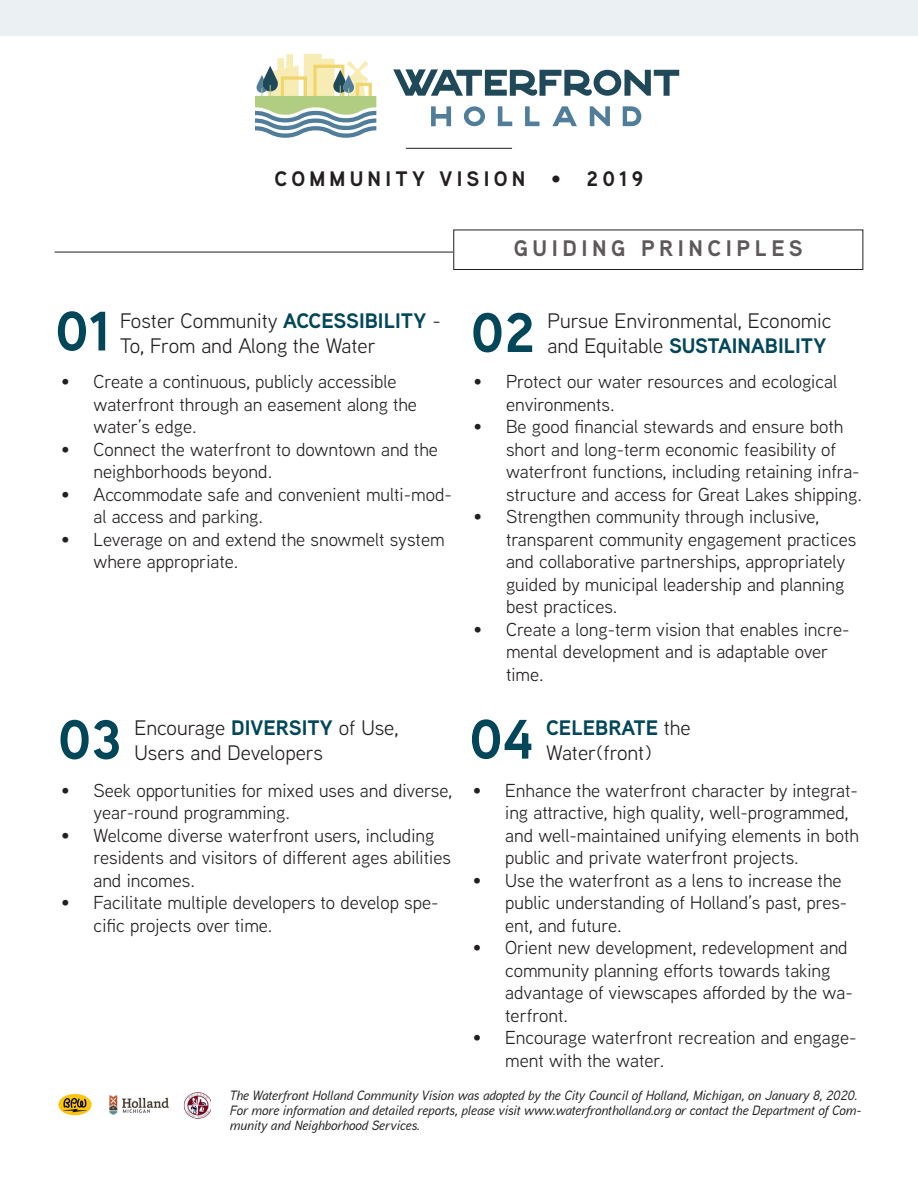
<style>
.page{position:relative;width:918px;height:1188px;background:#fff}
.page>*{position:absolute;margin:0;border:0;box-sizing:border-box;transform-origin:0 0}
.t1{font:700 55.5px "Aaux Next";color:#024659}
.Page_Section_Header{font:700 22.5px "Aaux Next";letter-spacing:.2em;color:#5f585a}
.t2{font:21px/25.2px "Aaux Next";color:#231f20}
.t3{font:700 21px "Aaux Next";letter-spacing:.2em;color:#231f20}
.t4{font:700 21px "Aaux Next";color:#024659}
.t5{font:18.75px/22.5px "Aaux Next";color:#231f20}
.Bulleted_List{font:italic 500 13.5px/15px "Aaux Next";color:#231f20}
.s1{font-weight:700;color:#024659}
.s2{font-weight:400;color:#231f20}
</style>
<div class="page">
<div style="left:0;top:0;width:918px;height:36px;background:#ebf0f2"></div>
<hr style="left:406px;top:148px;width:106px;height:1px;background:#231f20">
<hr style="left:55px;top:252px;width:400px;height:1px;background:#231f20">
<svg style="left:431px;top:106px;width:20px;height:20px"></svg>
<svg style="left:464px;top:106px;width:21px;height:20px"></svg>
<svg style="left:498px;top:106px;width:14px;height:20px"></svg>
<svg style="left:525px;top:106px;width:15px;height:20px"></svg>
<svg style="left:552px;top:106px;width:25px;height:20px"></svg>
<svg style="left:590px;top:106px;width:20px;height:20px"></svg>
<svg style="left:623px;top:106px;width:18px;height:20px"></svg>
<svg style="left:393px;top:69px;width:286px;height:27px"></svg>
<svg style="left:255px;top:54px;width:121px;height:84px"></svg>
<div style="left:454px;top:230px;width:409px;height:40px;border:1px solid #231f20"></div>
<img style="left:109px;top:1095px;width:60px;height:20px">
<img style="left:58px;top:1093px;width:34px;height:23px">
<img style="left:183px;top:1092px;width:28px;height:27px">
<p class="t3" style="left:275px;top:164px;width:370px">COMMUNITY VISION • 2019</p>
<p class="Page_Section_Header" style="left:514px;top:233px;width:290px">GUIDING PRINCIPLES</p>
<p class="t1" style="left:55px;top:292px;width:57px">01</p>
<p class="t2" style="left:548px;top:307px;width:286px">Pursue Environmental, Economic and Equitable <span class="s1">SUSTAINABILITY</span></p>
<p class="t5" style="left:506px;top:370px;width:333px;text-indent:-32px">• Protect our water resources and ecological environments.</p>
<p class="t5" style="left:506px;top:415px;width:358px;text-indent:-32px">• Be good financial stewards and ensure both short and long-term economic feasibility of waterfront functions, including retaining infra&shy;structure and access for Great Lakes shipping.</p>
<p class="t5" style="left:506px;top:505px;width:352px;text-indent:-32px">• Strengthen community through inclusive, transparent community engagement practices and collaborative partnerships, appropriately guided by municipal leadership and planning best practices.</p>
<p class="t5" style="left:506px;top:618px;width:345px;text-indent:-32px">• Create a long-term vision that enables incre&shy;mental development and is adaptable over time.</p>
<p class="t1" style="left:471px;top:293px;width:66px">02</p>
<p class="t2" style="left:120px;top:307px;width:322px">Foster Community <span class="s1">ACCESSIBILITY</span> -</p>
<p class="t2" style="left:120px;top:332px;width:257px">To, From and Along the Water</p>
<p class="t5" style="left:94px;top:370px;width:325px;text-indent:-32px">• Create a continuous, publicly accessible waterfront through an easement along the water’s edge.</p>
<p class="t5" style="left:94px;top:438px;width:346px;text-indent:-32px">• Connect the waterfront to downtown and the neighborhoods beyond.</p>
<p class="t5" style="left:94px;top:483px;width:360px;text-indent:-32px">• Accommodate safe and convenient multi-mod&shy;al access and parking.</p>
<p class="t5" style="left:94px;top:528px;width:353px;text-indent:-32px">• Leverage on and extend the snowmelt system where appropriate.</p>
<p class="t1" style="left:58px;top:700px;width:65px">03</p>
<p class="t2" style="left:134px;top:714px;width:266px">Encourage <span class="s1">DIVERSITY</span> of Use,</p>
<p class="t2" style="left:134px;top:739px;width:190px">Users and Developers</p>
<p class="t1" style="left:469px;top:700px;width:66px">04</p>
<p class="t4" style="left:546px;top:712px;width:146px">CELEBRATE <span class="s2">the</span></p>
<p class="t2" style="left:546px;top:739px;width:107px">Water(front)</p>
<p class="t5" style="left:94px;top:779px;width:360px;text-indent:-32px">• Seek opportunities for mixed uses and diverse, year-round programming.</p>
<p class="t5" style="left:94px;top:824px;width:359px;text-indent:-32px">• Welcome diverse waterfront users, including residents and visitors of different ages abilities and incomes.</p>
<p class="t5" style="left:94px;top:891px;width:346px;text-indent:-32px">• Facilitate multiple developers to develop spe&shy;cific projects over time.</p>
<p class="t5" style="left:505px;top:778px;width:355px;text-indent:-32px">• Enhance the waterfront character by integrat&shy;ing attractive, high quality, well-programmed, and well-maintained unifying elements in both public and private waterfront projects.</p>
<p class="t5" style="left:505px;top:868px;width:344px;text-indent:-32px">• Use the waterfront as a lens to increase the public understanding of Holland’s past, pres&shy;ent, and future.</p>
<p class="t5" style="left:505px;top:936px;width:349px;text-indent:-32px">• Orient new development, redevelopment and community planning efforts towards taking advantage of viewscapes afforded by the wa&shy;terfront.</p>
<p class="t5" style="left:505px;top:1026px;width:353px;text-indent:-32px">• Encourage waterfront recreation and engage&shy;ment with the water.</p>
<p class="Bulleted_List" style="left:230px;top:1087px;width:629px">The Waterfront Holland Community Vision was adopted by the City Council of Holland, Michigan, on January 8, 2020.</p>
<p class="Bulleted_List" style="left:230px;top:1102px;width:633px">For more information and detailed reports, please visit www.waterfrontholland.org or contact the Department of Com&shy;munity and Neighborhood Services.</p>
</div>
